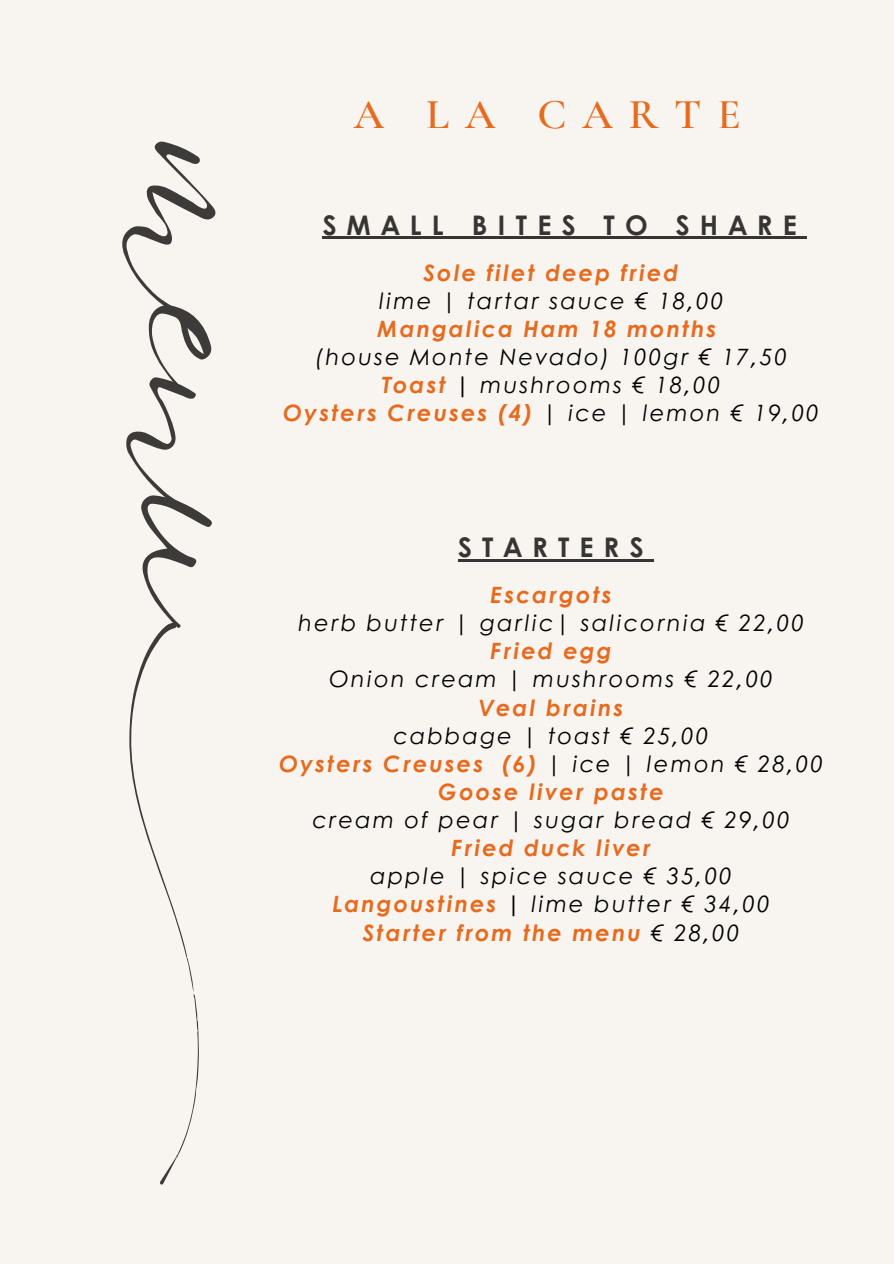
<style>
.page{position:relative;width:894px;height:1264px;background:#fff}
.page>*{position:absolute;margin:0;border:0;box-sizing:border-box;transform-origin:0 0}
.t1{font:222.75px "Eyesome Script";color:#3d3b3a}
.t2{font:600 42.6px "Cormorant Garamond";letter-spacing:.375em;color:#e66b1f}
.t3{font:700 27px "Century Gothic";letter-spacing:.375em;color:#373434}
.t4{font:italic 22.5px "Century Gothic";letter-spacing:.095em;color:#000}
.t5{font:italic 700 22.5px "Century Gothic";letter-spacing:.095em;color:#e66b1f}
.s1{font-weight:700;color:#e66b1f}
.s2{font-weight:700}
.s3{font-weight:400;color:#000}
</style>
<div class="page">
<div style="left:0;top:0;width:893px;height:1263px;background:#f8f4ef"></div>
<svg style="left:129px;top:622px;width:70px;height:563px"></svg>
<hr style="left:322px;top:237px;width:484px;height:2px;background:#373434">
<hr style="left:458px;top:559px;width:195px;height:2px;background:#373434">
<h1 class="t1" style="left:352px;top:147px;width:476px;rotate:90deg">menu</h1>
<p class="t2" style="left:353px;top:88px;width:388px">A LA CARTE</p>
<p class="t3" style="left:322px;top:204px;width:476px">SMALL BITES TO SHARE</p>
<p class="t5" style="left:423px;top:255px;width:256px">Sole filet deep fried</p>
<p class="t4" style="left:378px;top:283px;width:346px">lime | tartar sauce € 18,00</p>
<p class="t5" style="left:377px;top:311px;width:340px">Mangalica Ham 18 months</p>
<p class="t4" style="left:315px;top:340px;width:473px">(house Monte Nevado) 100gr € 17,50</p>
<p class="t4" style="left:381px;top:368px;width:340px"><span class="s1">Toast</span> <span class="s2">|</span> mushrooms € 18,00</p>
<p class="t5" style="left:283px;top:396px;width:537px">Oysters Creuses (4) <span class="s3">| ice | lemon € 19,00</span></p>
<p class="t3" style="left:458px;top:526px;width:187px">STARTERS</p>
<h2 class="t5" style="left:490px;top:577px;width:123px">Escargots</h2>
<h3 class="t4" style="left:298px;top:606px;width:507px">herb butter | garlic| salicornia € 22,00</h3>
<p class="t5" style="left:490px;top:634px;width:123px">Fried egg</p>
<p class="t4" style="left:329px;top:662px;width:445px">Onion cream | mushrooms € 22,00</p>
<p class="t5" style="left:478px;top:690px;width:146px">Veal brains</p>
<p class="t4" style="left:393px;top:718px;width:316px">cabbage | toast € 25,00</p>
<p class="t5" style="left:278px;top:746px;width:545px">Oysters Creuses (6) <span class="s3">| ice | lemon € 28,00</span></p>
<p class="t5" style="left:438px;top:774px;width:227px">Goose liver paste</p>
<h3 class="t4" style="left:312px;top:802px;width:478px">cream of pear | sugar bread € 29,00</h3>
<p class="t5" style="left:450px;top:831px;width:201px">Fried duck liver</p>
<p class="t4" style="left:370px;top:859px;width:363px">apple | spice sauce € 35,00</p>
<p class="t4" style="left:332px;top:887px;width:438px"><span class="s1">Langoustines</span> <span class="s2">|</span> lime butter € 34,00</p>
<p class="t5" style="left:362px;top:915px;width:378px">Starter from the menu <span class="s3">€ 28,00</span></p>
</div>
